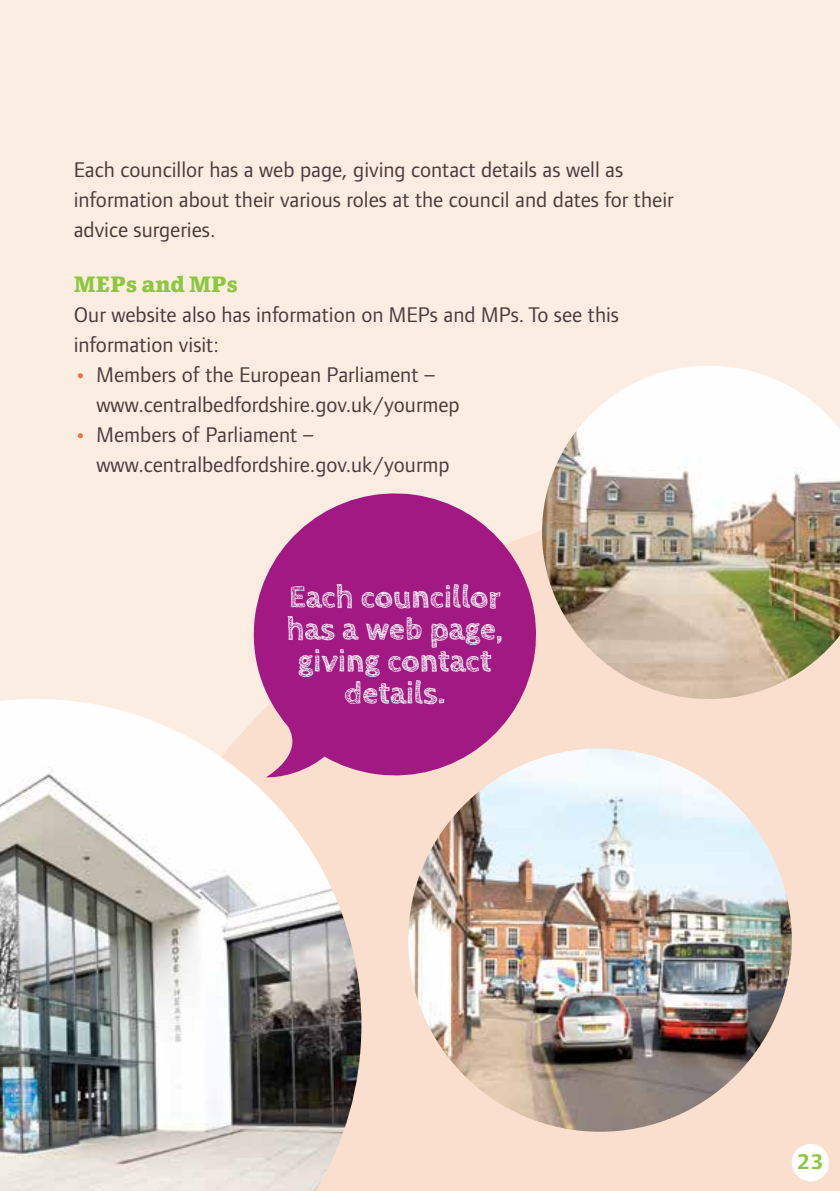
<style>
.page{position:relative;width:840px;height:1191px;background:#fff}
.page>*{position:absolute;margin:0;border:0;box-sizing:border-box;transform-origin:0 0}
.t1{font:700 31.8px/32px "Cabin Sketch";color:#fff;text-align:center}
.t2{font:22px/30px "Foundry Form Sans";color:#4a3a3c}
.t3{font:700 22px "Page Serif TF";color:#8dc63f}
.t4{font:700 22px "Foundry Form Sans";color:#8dc63f}
.s1{font-weight:700;color:#e87443}
</style>
<div class="page">
<div style="left:0;top:0;width:839px;height:1191px;background:#fcede3"></div>
<div style="left:361px;top:699px;width:478px;height:492px;background:#fadece"></div>
<img style="left:0;top:699px;width:361px;height:492px">
<img style="left:408px;top:748px;width:383px;height:383px;border-radius:192px">
<img style="left:544px;top:366px;width:295px;height:333px">
<svg style="left:249px;top:493px;width:295px;height:291px;fill:#a21984"></svg>
<div style="left:791px;top:1143px;width:37px;height:38px;background:#fff;border-radius:50%"></div>
<p class="t2" style="left:74px;top:154px;width:601px">Each councillor has a web page, giving contact details as well as information about their various roles at the council and dates for their advice surgeries.</p>
<p class="t3" style="left:74px;top:271px;width:166px">MEPs and MPs</p>
<p class="t2" style="left:74px;top:300px;width:546px">Our website also has information on MEPs and MPs. To see this information visit:</p>
<p class="t2" style="left:96px;top:360px;width:364px;text-indent:-23px"><span class="s1">•</span> Members of the European Parliament – www.centralbedfordshire.gov.uk/yourmep</p>
<p class="t2" style="left:96px;top:420px;width:354px;text-indent:-23px"><span class="s1">•</span> Members of Parliament – www.centralbedfordshire.gov.uk/yourmp</p>
<h1 class="t1" style="left:286px;top:582px;width:218px">Each councillor has a web page, giving contact details.</h1>
<p class="t4" style="left:796px;top:1148px;width:28px">23</p>
</div>
